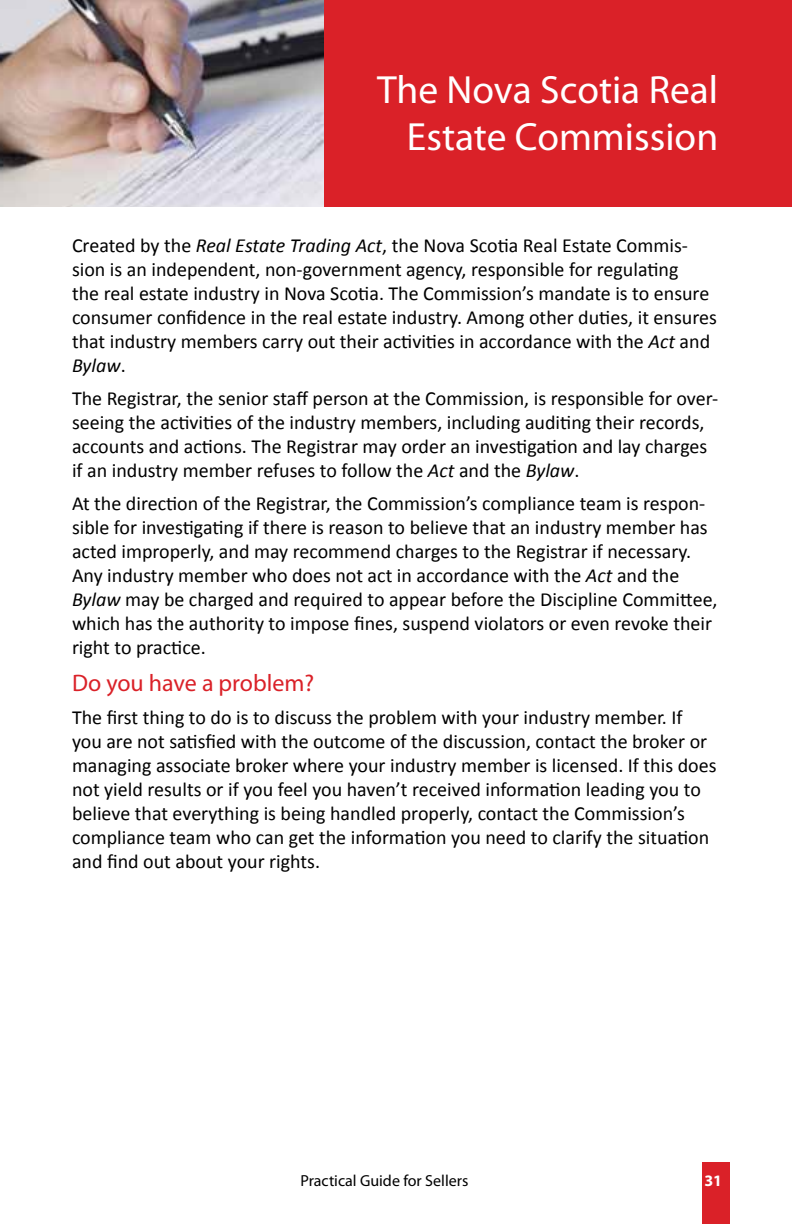
<style>
.page{position:relative;width:792px;height:1224px;background:#fff}
.page>*{position:absolute;margin:0;border:0;box-sizing:border-box;transform-origin:0 0}
.t1{font:39.4px/47.4px "Myriad Pro";color:#fff;text-align:right}
.t2{font:24px "Myriad Pro";color:#da2128}
.t3{font:20px/24px "Calibri";color:#000}
.t4{font:16px "Myriad Pro";color:#000}
.t5{font:700 16px "Myriad Pro";color:#fff}
.s1{font-style:italic}
</style>
<div class="page">
<div style="left:703px;top:1162px;width:27px;height:62px;background:#da2128"></div>
<div style="left:0;top:0;width:792px;height:206px;background:#da2128"></div>
<img style="left:1px;top:0;width:322px;height:206px">
<h1 class="t1" style="left:377px;top:65px;width:343px">The Nova Scotia Real<br>Estate Commission</h1>
<p class="t3" style="left:72px;top:233px;width:646px">Created by the <span class="s1">Real Estate Trading Act</span>, the Nova Scotia Real Estate Commis&shy;sion is an independent, non-government agency, responsible for regulating<br>the real estate industry in Nova Scotia. The Commission’s mandate is to ensure consumer confidence in the real estate industry. Among other duties, it ensures that industry members carry out their activities in accordance with the <span class="s1">Act</span> and <span class="s1">Bylaw</span>.</p>
<p class="t3" style="left:72px;top:386px;width:648px">The Registrar, the senior staff person at the Commission, is responsible for over&shy;seeing the activities of the industry members, including auditing their records, accounts and actions. The Registrar may order an investigation and lay charges if an industry member refuses to follow the <span class="s1">Act</span> and the <span class="s1">Bylaw</span>.</p>
<p class="t3" style="left:72px;top:491px;width:647px">At the direction of the Registrar, the Commission’s compliance team is respon&shy;sible for investigating if there is reason to believe that an industry member has acted improperly, and may recommend charges to the Registrar if necessary.<br>Any industry member who does not act in accordance with the <span class="s1">Act</span> and the <span class="s1">Bylaw</span> may be charged and required to appear before the Discipline Committee, which has the authority to impose fines, suspend violators or even revoke their right to practice.</p>
<p class="t2" style="left:72px;top:668px;width:244px">Do you have a problem?</p>
<p class="t3" style="left:72px;top:706px;width:646px">The first thing to do is to discuss the problem with your industry member. If you are not satisfied with the outcome of the discussion, contact the broker or managing associate broker where your industry member is licensed. If this does not yield results or if you feel you haven’t received information leading you to believe that everything is being handled properly, contact the Commission’s compliance team who can get the information you need to clarify the situation and find out about your rights.</p>
<p class="t4" style="left:301px;top:1171px;width:169px">Practical Guide for Sellers</p>
<p class="t5" style="left:704px;top:1170px;width:19px">31</p>
</div>
